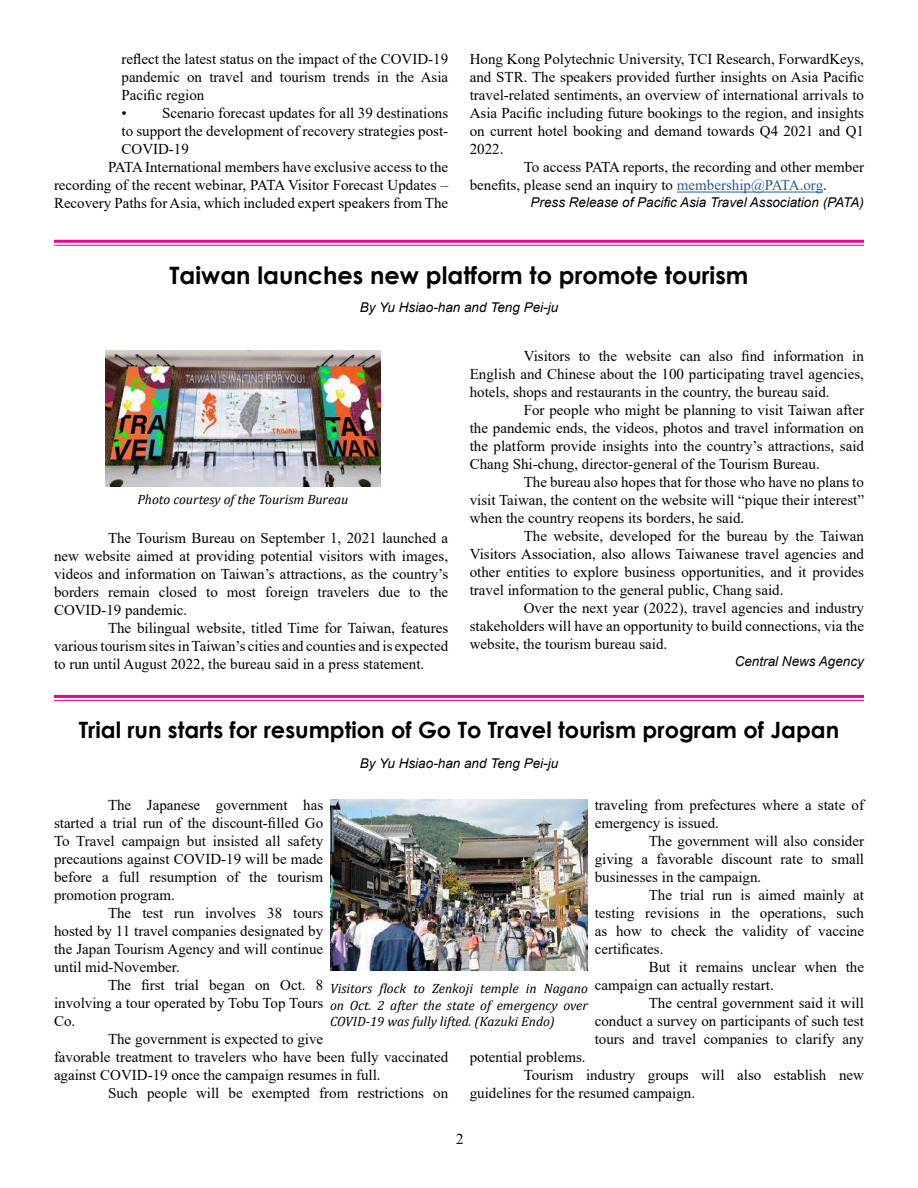
<style>
.page{position:relative;width:918px;height:1188px;background:#fff}
.page>*{position:absolute;margin:0;border:0;box-sizing:border-box;transform-origin:0 0}
.t1{font:700 24px "Century Gothic";color:#000}
.t2{font:700 22.5px "Century Gothic";color:#000}
.t3{font:15px/18px "Times New Roman";color:#000;text-align:justify}
.t4{font:italic 13.5px/16.2px "Cambria";color:#000;text-align:justify}
.t5{font:italic 13.5px "Arial";color:#000}
.s1{color:#215e9e}
</style>
<div class="page">
<hr style="left:677px;top:192px;width:146px;height:1px;background:#215e9e">
<hr style="left:54px;top:240px;width:810px;height:3px;background:#ec008c">
<hr style="left:54px;top:245px;width:810px;height:1px;background:#ec008c">
<img style="left:106px;top:351px;width:274px;height:135px">
<hr style="left:54px;top:695px;width:810px;height:3px;background:#ec008c">
<hr style="left:54px;top:700px;width:810px;height:1px;background:#ec008c">
<img style="left:330px;top:799px;width:258px;height:172px">
<p class="t3" style="left:122px;top:50px;width:328px">reflect the latest status on the impact of the COVID-19 pandemic on travel and tourism trends in the Asia Pacific region</p>
<p class="t3" style="left:122px;top:104px;width:328px">• Scenario forecast updates for all 39 destinations</p>
<p class="t3" style="left:122px;top:122px;width:328px">to support the development of recovery strategies post-</p>
<p class="t3" style="left:122px;top:140px;width:69px">COVID-19</p>
<p class="t3" style="left:108px;top:158px;width:342px">PATA International members have exclusive access to the</p>
<p class="t3" style="left:54px;top:176px;width:396px">recording of the recent webinar, PATA Visitor Forecast Updates –</p>
<p class="t3" style="left:54px;top:194px;width:396px">Recovery Paths for Asia, which included expert speakers from The</p>
<p class="t3" style="left:470px;top:50px;width:396px">Hong Kong Polytechnic University, TCI Research, ForwardKeys, and STR. The speakers provided further insights on Asia Pacific travel-related sentiments, an overview of international arrivals to Asia Pacific including future bookings to the region, and insights on current hotel booking and demand towards Q4 2021 and Q1<br>2022.</p>
<p class="t3" style="left:470px;top:158px;width:396px;text-indent:54px">To access PATA reports, the recording and other member benefits, please send an inquiry to <span class="s1">membership@PATA.org</span>.</p>
<p class="t5" style="left:531px;top:193px;width:335px">Press Release of Pacific Asia Travel Association (PATA)</p>
<h1 class="t1" style="left:170px;top:257px;width:580px">Taiwan launches new platform to promote tourism</h1>
<p class="t5" style="left:360px;top:299px;width:200px">By Yu Hsiao-han and Teng Pei-ju</p>
<p class="t4" style="left:137px;top:491px;width:213px">Photo courtesy of the Tourism Bureau</p>
<p class="t3" style="left:54px;top:529px;width:396px;text-indent:54px">The Tourism Bureau on September 1, 2021 launched a new website aimed at providing potential visitors with images, videos and information on Taiwan’s attractions, as the country’s borders remain closed to most foreign travelers due to the COVID-19 pandemic.</p>
<p class="t3" style="left:54px;top:619px;width:396px;text-indent:54px">The bilingual website, titled Time for Taiwan, features various tourism sites in Taiwan’s cities and counties and is expected to run until August 2022, the bureau said in a press statement.</p>
<p class="t3" style="left:470px;top:347px;width:396px;text-indent:54px">Visitors to the website can also find information in English and Chinese about the 100 participating travel agencies, hotels, shops and restaurants in the country, the bureau said.</p>
<p class="t3" style="left:470px;top:401px;width:396px;text-indent:54px">For people who might be planning to visit Taiwan after the pandemic ends, the videos, photos and travel information on the platform provide insights into the country’s attractions, said Chang Shi-chung, director-general of the Tourism Bureau.</p>
<p class="t3" style="left:470px;top:473px;width:396px;text-indent:54px">The bureau also hopes that for those who have no plans to visit Taiwan, the content on the website will “pique their interest” when the country reopens its borders, he said.</p>
<p class="t3" style="left:470px;top:527px;width:396px;text-indent:54px">The website, developed for the bureau by the Taiwan Visitors Association, also allows Taiwanese travel agencies and other entities to explore business opportunities, and it provides travel information to the general public, Chang said.</p>
<p class="t3" style="left:470px;top:599px;width:396px;text-indent:54px">Over the next year (2022), travel agencies and industry stakeholders will have an opportunity to build connections, via the website, the tourism bureau said.</p>
<p class="t5" style="left:735px;top:652px;width:131px">Central News Agency</p>
<h2 class="t2" style="left:79px;top:712px;width:762px">Trial run starts for resumption of Go To Travel tourism program of Japan</h2>
<p class="t5" style="left:360px;top:755px;width:200px">By Yu Hsiao-han and Teng Pei-ju</p>
<p class="t3" style="left:54px;top:795px;width:271px;text-indent:54px">The Japanese government has started a trial run of the discount-filled Go To Travel campaign but insisted all safety precautions against COVID-19 will be made before a full resumption of the tourism promotion program.</p>
<p class="t3" style="left:54px;top:903px;width:271px;text-indent:54px">The test run involves 38 tours hosted by 11 travel companies designated by the Japan Tourism Agency and will continue until mid-November.</p>
<p class="t3" style="left:54px;top:975px;width:271px;text-indent:54px">The first trial began on Oct. 8 involving a tour operated by Tobu Top Tours Co.</p>
<p class="t3" style="left:54px;top:1029px;width:396px;text-align:left;text-indent:54px">The government is expected to give<br>favorable treatment to travelers who have been fully vaccinated against COVID-19 once the campaign resumes in full.</p>
<p class="t3" style="left:108px;top:1083px;width:342px">Such people will be exempted from restrictions on</p>
<p class="t3" style="left:595px;top:795px;width:271px">traveling from prefectures where a state of emergency is issued.</p>
<p class="t3" style="left:595px;top:831px;width:271px;text-indent:54px">The government will also consider giving a favorable discount rate to small businesses in the campaign.</p>
<p class="t3" style="left:595px;top:885px;width:271px;text-indent:54px">The trial run is aimed mainly at testing revisions in the operations, such as how to check the validity of vaccine certificates.</p>
<p class="t3" style="left:595px;top:957px;width:271px;text-indent:54px">But it remains unclear when the campaign can actually restart.</p>
<p class="t3" style="left:595px;top:993px;width:271px;text-indent:54px">The central government said it will conduct a survey on participants of such test tours and travel companies to clarify any</p>
<p class="t4" style="left:330px;top:980px;width:260px">Visitors flock to Zenkoji temple in Nagano on Oct. 2 after the state of emergency over COVID-19 was fully lifted. (Kazuki Endo)</p>
<p class="t3" style="left:470px;top:1047px;width:117px">potential problems.</p>
<p class="t3" style="left:524px;top:1065px;width:342px">Tourism industry groups will also establish new</p>
<p class="t3" style="left:470px;top:1083px;width:227px">guidelines for the resumed campaign.</p>
<p class="t3" style="left:456px;top:1130px;width:9px">2</p>
</div>
